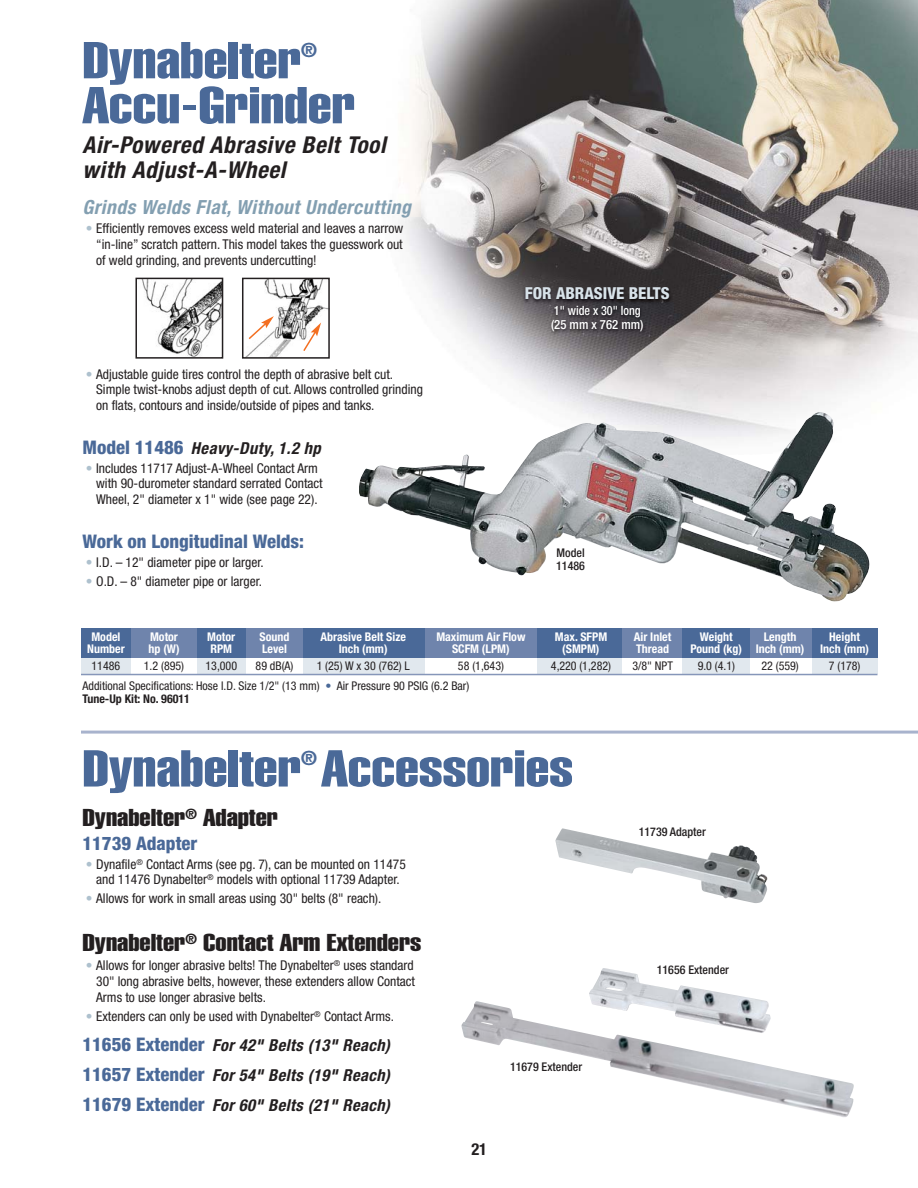
<style>
.page{position:relative;width:918px;height:1188px;background:#fff}
.page>*{position:absolute;margin:0;border:0;box-sizing:border-box;transform-origin:0 0}
.t1{font:51px "Helvetica Extra Compressed";color:#4a6998;scale:1.4 1}
.t2{font:24px "Helvetica Extra Compressed";color:#231f20;scale:1.4 1}
.t3{font:italic 700 condensed 23.25px/25.5px "Helvetica Neue";letter-spacing:.03em;color:#231f20}
.t4{font:19.8px "Helvetica Extra Compressed";color:#4a6998}
.t5{font:italic 700 condensed 19.5px "Helvetica Neue";letter-spacing:.03em;color:#839fb1}
.t6{font:800 condensed 18.75px "Helvetica Neue";color:#4a6998}
.t7{font:italic 700 condensed 16.5px/30px "Helvetica Neue";letter-spacing:.03em;color:#231f20;text-align:justify}
.t8{font:800 condensed 16.5px "Helvetica Neue";color:#d8e2e9}
.t9{font:700 condensed 16.5px "Helvetica Neue";color:#231f20}
.t10{font:condensed 13.5px/15.8px "Helvetica Neue";color:#231f20;text-align:justify}
.t11{font:500 condensed 12.75px/14.2px "Helvetica Neue";color:#fff;scale:.95 1}
.t12{font:condensed 12px/13.5px "Helvetica Neue";color:#231f20}
.t13{font:700 condensed 12px "Helvetica Neue";color:#fff}
.t14{font:500 condensed 12px/12.8px "Helvetica Neue";color:#231f20}
.s1{color:#aec1ce}
.s2{font-weight:800;font-style:normal;font-size:18.75px;color:#4a6998}
.s3{color:#4a6998}
.s4{font-weight:700}
</style>
<div class="page">
<img style="left:399px;top:0;width:519px;height:411px">
<img style="left:359px;top:411px;width:511px;height:191px">
<div style="left:81px;top:650px;width:50px;height:23px;background:#e1e8ee"></div>
<div style="left:81px;top:628px;width:797px;height:29px;background:#6f84ac"></div>
<div style="left:81px;top:628px;width:50px;height:29px;background:#4a6998"></div>
<div style="left:197px;top:650px;width:49px;height:23px;background:#e1e8ee"></div>
<div style="left:197px;top:628px;width:49px;height:29px;background:#4a6998"></div>
<div style="left:303px;top:650px;width:121px;height:23px;background:#e1e8ee"></div>
<div style="left:303px;top:628px;width:121px;height:29px;background:#4a6998"></div>
<div style="left:537px;top:650px;width:85px;height:23px;background:#e1e8ee"></div>
<div style="left:537px;top:628px;width:85px;height:29px;background:#4a6998"></div>
<div style="left:683px;top:650px;width:67px;height:23px;background:#e1e8ee"></div>
<div style="left:683px;top:628px;width:67px;height:29px;background:#4a6998"></div>
<div style="left:812px;top:650px;width:65px;height:23px;background:#e1e8ee"></div>
<div style="left:812px;top:628px;width:65px;height:29px;background:#4a6998"></div>
<hr style="left:81px;top:674px;width:797px;height:1px;background:#8696b9">
<img style="left:142px;top:281px;width:78px;height:75px">
<div style="left:135px;top:278px;width:88px;height:81px;border:2px solid #231f20"></div>
<img style="left:246px;top:281px;width:81px;height:75px">
<div style="left:242px;top:278px;width:88px;height:81px;border:2px solid #231f20"></div>
<svg style="left:302px;top:323px;width:19px;height:30px"></svg>
<svg style="left:247px;top:316px;width:27px;height:25px"></svg>
<hr style="left:81px;top:731px;width:837px;height:3px;background:#a8b3cd">
<img style="left:555px;top:828px;width:213px;height:75px">
<img style="left:461px;top:1001px;width:393px;height:116px">
<img style="left:589px;top:968px;width:182px;height:66px">
<img style="left:490px;top:279px;width:218px;height:80px">
<h1 class="t1" style="left:83px;top:42px;width:158px">Dynabelter</h1>
<h3 class="t4" style="left:301px;top:43px;width:17px">®</h3>
<h1 class="t1" style="left:83px;top:87px;width:196px">Accu-Grinder</h1>
<h3 class="t3" style="left:82px;top:134px;width:309px">Air-Powered Abrasive Belt Tool with Adjust-A-Wheel</h3>
<h3 class="t5" style="left:82px;top:200px;width:334px">Grinds Welds Flat, Without Undercutting</h3>
<p class="t10" style="left:96px;top:222px;width:309px;text-indent:-10px"><span class="s1">•</span> Efficiently removes excess weld material and leaves a narrow “in-line” scratch pattern. This model takes the guesswork out of weld grinding, and prevents undercutting!</p>
<p class="t10" style="left:96px;top:367px;width:328px;text-align:left;text-indent:-10px"><span class="s1">•</span> Adjustable guide tires control the depth of abrasive belt cut.<br>Simple twist-knobs adjust depth of cut. Allows controlled grinding on flats, contours and inside/outside of pipes and tanks.</p>
<p class="t7" style="left:82px;top:434px;width:243px"><span class="s2">Model 11486</span> Heavy-Duty, 1.2 hp</p>
<p class="t10" style="left:96px;top:461px;width:228px;text-align:left;text-indent:-10px"><span class="s1">•</span> Includes 11717 Adjust-A-Wheel Contact Arm with 90-durometer standard serrated Contact<br>Wheel, 2" diameter x 1" wide (see page 22).</p>
<h3 class="t6" style="left:82px;top:534px;width:223px">Work on Longitudinal Welds:</h3>
<p class="t10" style="left:86px;top:555px;width:179px"><span class="s1">•</span> I.D. – 12" diameter pipe or larger.</p>
<p class="t10" style="left:86px;top:574px;width:177px"><span class="s1">•</span> O.D. – 8" diameter pipe or larger.</p>
<p class="t8" style="left:525px;top:288px;width:146px">FOR ABRASIVE BELTS</p>
<p class="t11" style="left:551px;top:305px;width:99px">1" wide x 30" long (25 mm x 762 mm)</p>
<p class="t14" style="left:556px;top:547px;width:30px">Model<br>11486</p>
<p class="t13" style="left:91px;top:632px;width:31px">Model</p>
<p class="t13" style="left:150px;top:632px;width:29px">Motor</p>
<p class="t13" style="left:207px;top:632px;width:29px">Motor</p>
<p class="t13" style="left:260px;top:632px;width:31px">Sound</p>
<p class="t13" style="left:320px;top:632px;width:87px">Abrasive Belt Size</p>
<p class="t13" style="left:436px;top:632px;width:91px">Maximum Air Flow</p>
<p class="t13" style="left:555px;top:632px;width:54px">Max. SFPM</p>
<p class="t13" style="left:634px;top:632px;width:39px">Air Inlet</p>
<p class="t13" style="left:700px;top:632px;width:34px">Weight</p>
<p class="t13" style="left:764px;top:632px;width:34px">Length</p>
<p class="t13" style="left:829px;top:632px;width:32px">Height</p>
<p class="t13" style="left:87px;top:644px;width:39px">Number</p>
<p class="t13" style="left:148px;top:644px;width:33px">hp (W)</p>
<p class="t13" style="left:210px;top:644px;width:23px">RPM</p>
<p class="t13" style="left:262px;top:644px;width:26px">Level</p>
<p class="t13" style="left:339px;top:644px;width:50px">Inch (mm)</p>
<p class="t13" style="left:452px;top:644px;width:59px">SCFM (LPM)</p>
<p class="t13" style="left:562px;top:644px;width:39px">(SMPM)</p>
<p class="t13" style="left:636px;top:644px;width:35px">Thread</p>
<p class="t13" style="left:691px;top:644px;width:115px">Pound (kg) Inch (mm)</p>
<p class="t13" style="left:820px;top:644px;width:50px">Inch (mm)</p>
<p class="t12" style="left:92px;top:660px;width:30px">11486</p>
<p class="t12" style="left:144px;top:660px;width:42px">1.2 (895)</p>
<p class="t12" style="left:205px;top:660px;width:33px">13,000</p>
<p class="t12" style="left:256px;top:660px;width:39px">89 dB(A)</p>
<p class="t12" style="left:317px;top:660px;width:95px">1 (25) W x 30 (762) L</p>
<p class="t12" style="left:458px;top:660px;width:48px">58 (1,643)</p>
<p class="t12" style="left:551px;top:660px;width:62px">4,220 (1,282)</p>
<p class="t12" style="left:632px;top:660px;width:42px">3/8" NPT</p>
<p class="t12" style="left:698px;top:660px;width:39px">9.0 (4.1)</p>
<p class="t12" style="left:761px;top:660px;width:39px">22 (559)</p>
<p class="t12" style="left:829px;top:660px;width:33px">7 (178)</p>
<p class="t12" style="left:83px;top:680px;width:388px">Additional Specifications: Hose I.D. Size 1/2" (13 mm) <span class="s3">•</span> Air Pressure 90 PSIG (6.2 Bar)<br><span class="s4">Tune-Up Kit: No. 96011</span></p>
<h1 class="t1" style="left:83px;top:750px;width:352px">Dynabelter Accessories</h1>
<h3 class="t4" style="left:301px;top:751px;width:17px">®</h3>
<h2 class="t2" style="left:83px;top:809px;width:141px">Dynabelter<sup>®</sup> Adapter</h2>
<h3 class="t6" style="left:82px;top:836px;width:117px">11739 Adapter</h3>
<p class="t10" style="left:86px;top:857px;width:321px;text-align:center"><span class="s1">•</span> Dynafile<sup>®</sup> Contact Arms (see pg. 7), can be mounted on 11475 and 11476 Dynabelter<sup>®</sup> models with optional 11739 Adapter.</p>
<p class="t10" style="left:86px;top:892px;width:297px"><span class="s1">•</span> Allows for work in small areas using 30" belts (8" reach).</p>
<h2 class="t2" style="left:83px;top:934px;width:244px">Dynabelter<sup>®</sup> Contact Arm Extenders</h2>
<p class="t10" style="left:96px;top:959px;width:320px;text-indent:-10px"><span class="s1">•</span> Allows for longer abrasive belts! The Dynabelter<sup>®</sup> uses standard 30" long abrasive belts, however, these extenders allow Contact Arms to use longer abrasive belts.</p>
<p class="t10" style="left:86px;top:1009px;width:309px"><span class="s1">•</span> Extenders can only be used with Dynabelter<sup>®</sup> Contact Arms.</p>
<p class="t7" style="left:82px;top:1031px;width:309px"><span class="s2">11656 Extender</span> For 42" Belts (13" Reach)<br><span class="s2">11657 Extender</span> For 54" Belts (19" Reach)<br><span class="s2">11679 Extender</span> For 60" Belts (21" Reach)</p>
<p class="t14" style="left:510px;top:1061px;width:74px">11679 Extender</p>
<p class="t9" style="left:471px;top:1143px;width:17px">21</p>
<p class="t14" style="left:639px;top:827px;width:69px">11739 Adapter</p>
<p class="t14" style="left:657px;top:965px;width:74px">11656 Extender</p>
</div>
